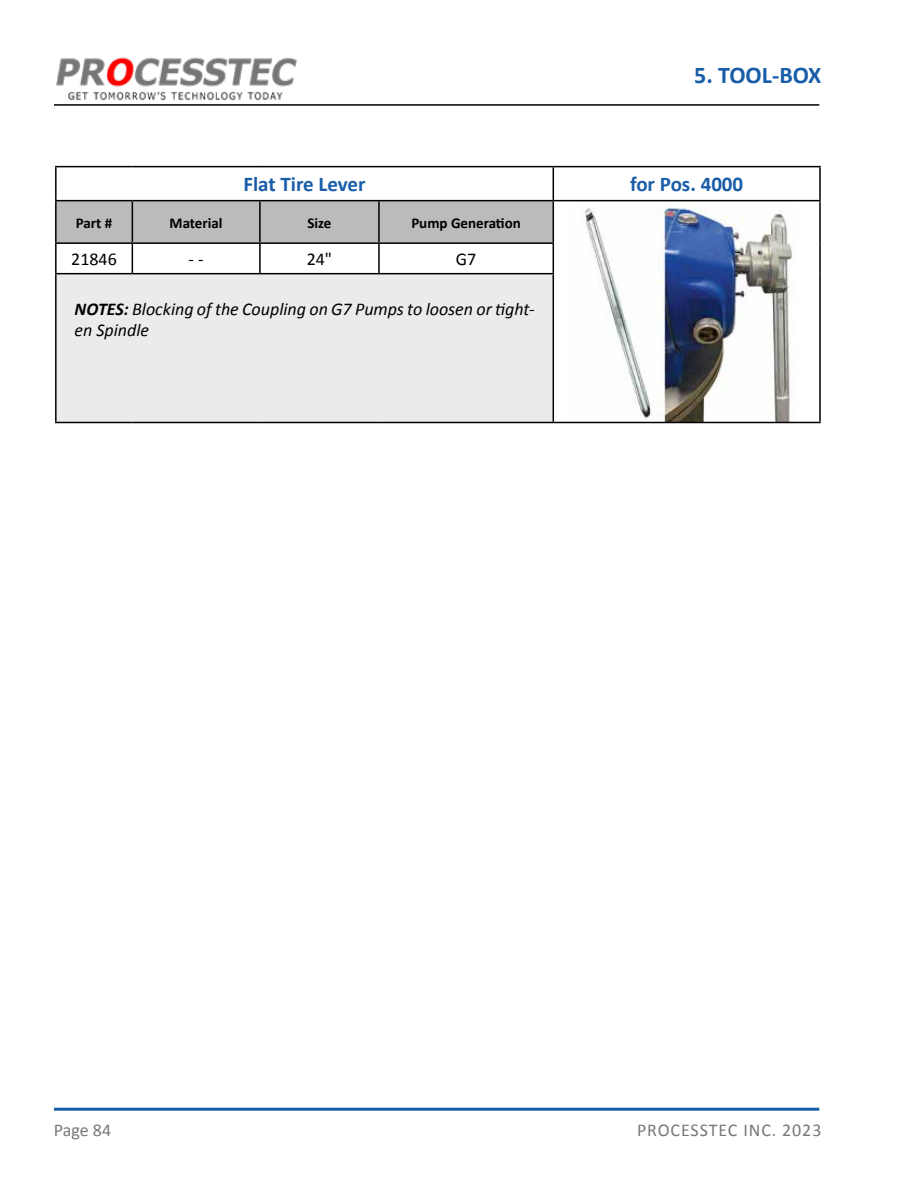
<style>
.page{position:relative;width:918px;height:1188px;background:#fff}
.page>*{position:absolute;margin:0;border:0;box-sizing:border-box;transform-origin:0 0}
.t1{font:700 24px "Calibri";color:#195da9}
.t2{font:700 21px "Calibri";color:#195da9}
.t3{font:italic 18px/21.6px "Calibri";color:#000}
.t4{font:18px "Calibri";letter-spacing:.05em;color:#787878}
.t5{font:18px "Calibri";color:#000}
.t6{font:700 15px "Calibri";color:#000}
.s1{font-weight:700}
</style>
<div class="page">
<hr style="left:54px;top:104px;width:765px;height:2px;background:#000">
<img style="left:56px;top:57px;width:241px;height:44px">
<hr style="left:54px;top:1108px;width:765px;height:3px;background:#195da9">
<div style="left:56px;top:274px;width:497px;height:148px;background:#ebebeb"></div>
<hr style="left:55px;top:166px;width:77px;height:1px;background:#000">
<hr style="left:55px;top:167px;width:2px;height:33px;background:#000">
<hr style="left:132px;top:166px;width:128px;height:1px;background:#000">
<hr style="left:260px;top:166px;width:119px;height:1px;background:#000">
<hr style="left:379px;top:166px;width:174px;height:1px;background:#000">
<hr style="left:553px;top:166px;width:268px;height:1px;background:#000">
<hr style="left:553px;top:167px;width:1px;height:33px;background:#000">
<hr style="left:819px;top:167px;width:2px;height:33px;background:#000">
<hr style="left:55px;top:200px;width:77px;height:1px;background:#000">
<hr style="left:55px;top:201px;width:2px;height:41px;background:#000">
<hr style="left:132px;top:200px;width:128px;height:1px;background:#000">
<hr style="left:260px;top:200px;width:119px;height:1px;background:#000">
<hr style="left:379px;top:200px;width:174px;height:1px;background:#000">
<hr style="left:553px;top:200px;width:268px;height:1px;background:#000">
<hr style="left:819px;top:201px;width:2px;height:42px;background:#000">
<hr style="left:55px;top:242px;width:77px;height:2px;background:#000">
<hr style="left:55px;top:244px;width:2px;height:29px;background:#000">
<svg style="left:56px;top:201px;width:498px;height:72px"></svg>
<hr style="left:819px;top:243px;width:2px;height:31px;background:#000">
<hr style="left:55px;top:273px;width:77px;height:1px;background:#000">
<hr style="left:55px;top:274px;width:2px;height:148px;background:#000">
<hr style="left:132px;top:273px;width:128px;height:1px;background:#000">
<hr style="left:260px;top:273px;width:119px;height:1px;background:#000">
<hr style="left:379px;top:273px;width:175px;height:1px;background:#000">
<hr style="left:553px;top:274px;width:1px;height:148px;background:#000">
<hr style="left:819px;top:274px;width:2px;height:148px;background:#000">
<hr style="left:55px;top:422px;width:77px;height:1px;background:#000">
<hr style="left:132px;top:422px;width:128px;height:1px;background:#000">
<hr style="left:260px;top:422px;width:119px;height:1px;background:#000">
<hr style="left:379px;top:422px;width:174px;height:1px;background:#000">
<hr style="left:553px;top:422px;width:268px;height:1px;background:#000">
<img style="left:571px;top:201px;width:225px;height:221px">
<h1 class="t1" style="left:694px;top:58px;width:129px">5. TOOL-BOX</h1>
<p class="t2" style="left:243px;top:169px;width:124px">Flat Tire Lever</p>
<p class="t2" style="left:630px;top:169px;width:115px">for Pos. 4000</p>
<p class="t6" style="left:76px;top:212px;width:38px">Part #</p>
<p class="t6" style="left:170px;top:212px;width:55px">Material</p>
<p class="t6" style="left:307px;top:212px;width:26px">Size</p>
<p class="t6" style="left:411px;top:212px;width:111px">Pump Generation</p>
<p class="t5" style="left:71px;top:247px;width:47px">21846</p>
<p class="t5" style="left:189px;top:247px;width:17px">- -</p>
<p class="t5" style="left:307px;top:247px;width:27px">24"</p>
<p class="t5" style="left:456px;top:247px;width:22px">G7</p>
<p class="t3" style="left:75px;top:297px;width:461px"><span class="s1">NOTES:</span> Blocking of the Coupling on G7 Pumps to loosen or tight&shy;en Spindle</p>
<p class="t4" style="left:54px;top:1117px;width:59px">Page 84</p>
<p class="t4" style="left:637px;top:1117px;width:186px">PROCESSTEC INC. 2023</p>
</div>
